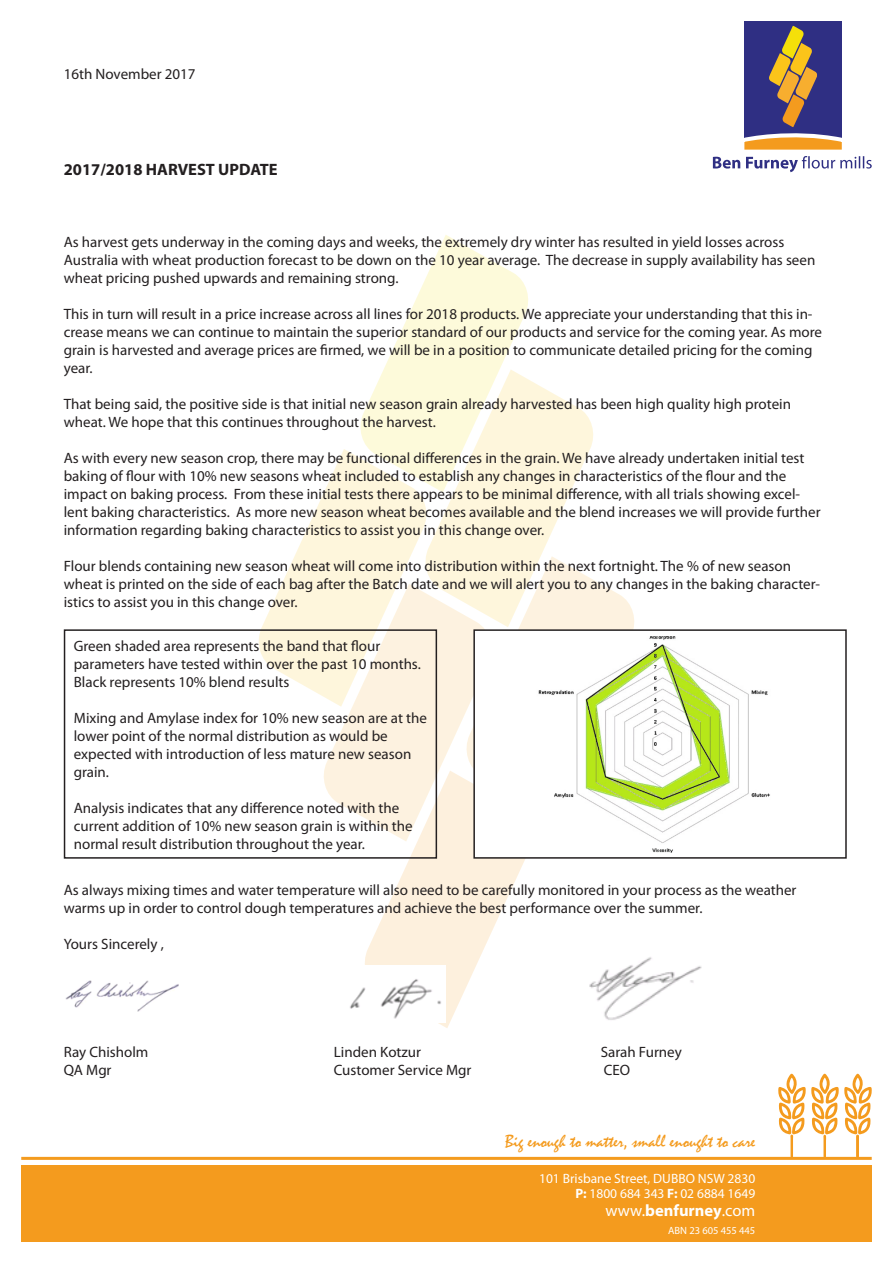
<style>
.page{position:relative;width:893px;height:1263px;background:#fff}
.page>*{position:absolute;margin:0;border:0;box-sizing:border-box;transform-origin:0 0}
.t1{font:18px "Mistral";color:#f49b1e}
.t2{font:700 16.5px "Myriad Pro";color:#231f20}
.t3{font:700 16.5px "Myriad Pro";color:#fff}
.t4{font:15px/18px "Myriad Pro";color:#231f20}
.t5{font:13.5px "Myriad Pro";color:#fff}
.t6{font:10.5px "Myriad Pro";color:#fff}
.s1{font-weight:700}
.s2{font-weight:400}
</style>
<div class="page">
<div style="left:744px;top:21px;width:98px;height:120px;background:#2f2f83"></div>
<svg style="left:744px;top:26px;width:98px;height:124px"></svg>
<svg style="left:713px;top:156px;width:159px;height:16px"></svg>
<hr style="left:21px;top:1157px;width:851px;height:3px;background:#f49b1e">
<svg style="left:778px;top:1074px;width:94px;height:84px"></svg>
<div style="left:21px;top:1165px;width:851px;height:77px;background:#f49b1e"></div>
<svg style="left:365px;top:841px;width:160px;height:187px;fill:#fdf0dd"></svg>
<svg style="left:259px;top:235px;width:375px;height:606px"></svg>
<div style="left:64px;top:629px;width:373px;height:230px;border:2px solid #231f20"></div>
<div style="left:474px;top:630px;width:372px;height:228px;background:#fff"></div>
<div style="left:473px;top:629px;width:374px;height:230px;border:2px solid #231f20"></div>
<img style="left:65px;top:980px;width:114px;height:32px">
<img style="left:350px;top:965px;width:96px;height:57px">
<img style="left:590px;top:957px;width:112px;height:63px">
<img style="left:538px;top:636px;width:232px;height:216px">
<p class="t4" style="left:64px;top:65px;width:133px">16th November 2017</p>
<p class="t2" style="left:64px;top:158px;width:215px">2017/2018 HARVEST UPDATE</p>
<p class="t4" style="left:64px;top:232px;width:722px">As harvest gets underway in the coming days and weeks, the extremely dry winter has resulted in yield losses across</p>
<p class="t4" style="left:64px;top:250px;width:753px">Australia with wheat production forecast to be down on the 10 year average. The decrease in supply availability has seen wheat pricing pushed upwards and remaining strong.</p>
<p class="t4" style="left:64px;top:304px;width:760px">This in turn will result in a price increase across all lines for 2018 products. We appreciate your understanding that this in&shy;crease means we can continue to maintain the superior standard of our products and service for the coming year. As more grain is harvested and average prices are firmed, we will be in a position to communicate detailed pricing for the coming year.</p>
<p class="t4" style="left:64px;top:394px;width:729px">That being said, the positive side is that initial new season grain already harvested has been high quality high protein wheat. We hope that this continues throughout the harvest.</p>
<p class="t4" style="left:64px;top:448px;width:758px">As with every new season crop, there may be functional differences in the grain. We have already undertaken initial test baking of flour with 10% new seasons wheat included to establish any changes in characteristics of the flour and the impact on baking process. From these initial tests there appears to be minimal difference, with all trials showing excel&shy;lent baking characteristics. As more new season wheat becomes available and the blend increases we will provide further information regarding baking characteristics to assist you in this change over.</p>
<p class="t4" style="left:64px;top:556px;width:758px">Flour blends containing new season wheat will come into distribution within the next fortnight. The % of new season wheat is printed on the side of each bag after the Batch date and we will alert you to any changes in the baking character&shy;istics to assist you in this change over.</p>
<p class="t4" style="left:74px;top:636px;width:308px">Green shaded area represents the band that flour</p>
<p class="t4" style="left:74px;top:654px;width:349px">parameters have tested within over the past 10 months.</p>
<p class="t4" style="left:74px;top:672px;width:217px">Black represents 10% blend results</p>
<p class="t4" style="left:74px;top:708px;width:355px">Mixing and Amylase index for 10% new season are at the</p>
<p class="t4" style="left:74px;top:726px;width:315px">lower point of the normal distribution as would be</p>
<p class="t4" style="left:74px;top:744px;width:339px">expected with introduction of less mature new season</p>
<p class="t4" style="left:74px;top:762px;width:37px">grain.</p>
<p class="t4" style="left:74px;top:798px;width:327px">Analysis indicates that any difference noted with the</p>
<p class="t4" style="left:74px;top:816px;width:340px">current addition of 10% new season grain is within the</p>
<p class="t4" style="left:74px;top:834px;width:293px">normal result distribution throughout the year.</p>
<p class="t4" style="left:64px;top:880px;width:734px">As always mixing times and water temperature will also need to be carefully monitored in your process as the weather warms up in order to control dough temperatures and achieve the best performance over the summer.</p>
<p class="t4" style="left:64px;top:934px;width:102px">Yours Sincerely ,</p>
<p class="t4" style="left:64px;top:1042px;width:86px">Ray Chisholm</p>
<p class="t4" style="left:334px;top:1042px;width:89px">Linden Kotzur</p>
<p class="t4" style="left:601px;top:1042px;width:83px">Sarah Furney</p>
<p class="t4" style="left:64px;top:1060px;width:49px">QA Mgr</p>
<p class="t4" style="left:334px;top:1060px;width:139px">Customer Service Mgr</p>
<p class="t4" style="left:604px;top:1060px;width:28px">CEO</p>
<p class="t1" style="left:505px;top:1130px;width:252px">Big enough to matter, small enought to care</p>
<p class="t5" style="left:539px;top:1170px;width:218px">101 Brisbane Street, DUBBO NSW 2830</p>
<p class="t5" style="left:576px;top:1185px;width:181px"><span class="s1">P:</span> 1800 684 343 <span class="s1">F:</span> 02 6884 1649</p>
<p class="t3" style="left:605px;top:1200px;width:151px"><span class="s2">www.</span>benfurney<span class="s2">.com</span></p>
<p class="t6" style="left:668px;top:1224px;width:89px">ABN 23 605 455 445</p>
</div>
